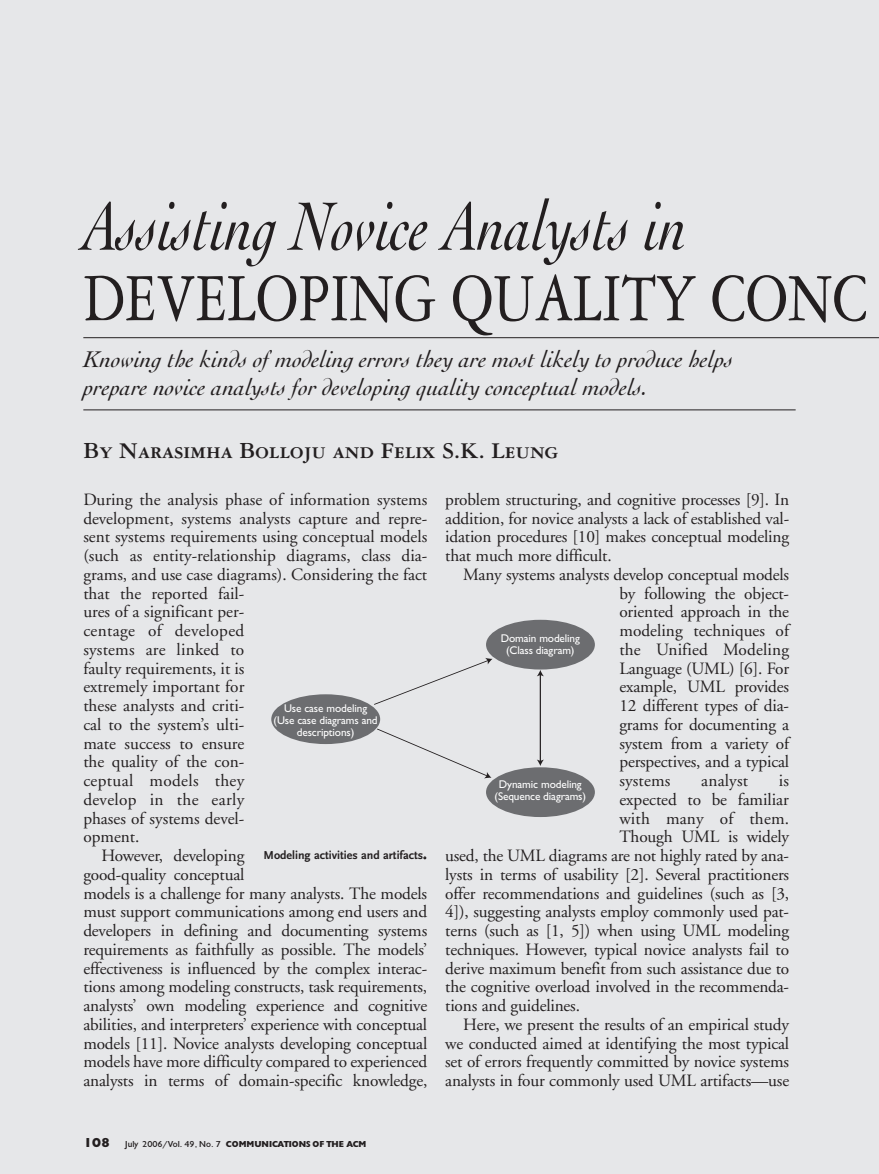
<style>
.page{position:relative;width:879px;height:1174px;background:#fff}
.page>*{position:absolute;margin:0;border:0;box-sizing:border-box;transform-origin:0 0}
.t1{font:italic 72px "Cochin";color:#231f20;scale:.8 1}
.t2{font:72px "Garamond Three";color:#231f20;scale:.8 1}
.t3{font:italic 24px/28.5px "Cochin";color:#231f20}
.t4{font:24px "Garamond Three Bold SC";color:#231f20}
.t5{font:700 18px "Gill Sans";color:#231f20}
.t6{font:17.25px/18.8px "Adobe Garamond";letter-spacing:-.01em;color:#231f20;text-align:justify}
.t7{font:17.25px "Adobe Garamond";letter-spacing:.02em;color:#231f20}
.t8{font:17.25px "Adobe Garamond";letter-spacing:.01em;color:#231f20}
.t9{font:17.25px "Adobe Garamond";letter-spacing:.015em;color:#231f20}
.t10{font:700 15px "Gill Sans";color:#000}
.t11{font:700 12px "Scala Sans";color:#231f20}
.t12{font:11.25px/12px "Gill Sans";color:#fff;text-align:center}
.t13{font:900 9px "Gill";color:#231f20}
.s1{font-size:13.5px}
.s2{font-weight:400}
</style>
<div class="page">
<div style="left:0;top:0;width:878px;height:1174px;background:#e6e7e9"></div>
<hr style="left:83px;top:337px;width:795px;height:1px;background:#231f20">
<hr style="left:83px;top:410px;width:712px;height:1px;background:#231f20">
<div style="left:271px;top:694px;width:109px;height:50px;background:#6c6d70;border-radius:50%"></div>
<div style="left:486px;top:767px;width:108px;height:50px;background:#6c6d70;border-radius:50%"></div>
<div style="left:486px;top:620px;width:108px;height:50px;background:#6c6d70;border-radius:50%"></div>
<svg style="left:374px;top:658px;width:118px;height:47px"></svg>
<svg style="left:375px;top:728px;width:116px;height:50px"></svg>
<hr style="left:539px;top:674px;width:1px;height:87px;background:#231f20">
<svg style="left:537px;top:760px;width:6px;height:6px"></svg>
<svg style="left:537px;top:670px;width:6px;height:6px"></svg>
<h1 class="t1" style="left:83px;top:186px;width:755px">Assisting Novice Analysts in</h1>
<h1 class="t2" style="left:83px;top:274px;width:981px">DEVELOPING QUALITY CONC</h1>
<h2 class="t3" style="left:83px;top:345px;width:651px">Knowing the kinds of modeling errors they are most likely to produce helps prepare novice analysts for developing quality conceptual models.</h2>
<h2 class="t4" style="left:83px;top:442px;width:476px">By Narasimha Bolloju and Felix S.K. Leung</h2>
<p class="t6" style="left:445px;top:491px;width:345px">problem structuring, and cognitive processes [9]. In addition, for novice analysts a lack of established val&shy;idation procedures [10] makes conceptual modeling that much more difficult.</p>
<p class="t6" style="left:619px;top:566px;width:171px;text-indent:-156px">Many systems analysts develop conceptual models by following the object&shy;oriented approach in the modeling techniques of the Unified Modeling Language (UML) [6]. For example, UML provides 12 different types of dia&shy;grams for documenting a system from a variety of perspectives, and a typical systems</p>
<p class="t6" style="left:83px;top:491px;width:345px">During the analysis phase of information systems</p>
<p class="t6" style="left:83px;top:510px;width:345px">development, systems analysts capture and repre-</p>
<p class="t6" style="left:83px;top:529px;width:345px">sent systems requirements using conceptual models</p>
<p class="t6" style="left:83px;top:548px;width:345px">(such as entity-relationship diagrams, class dia-</p>
<p class="t6" style="left:83px;top:566px;width:345px">grams, and use case diagrams). Considering the fact</p>
<p class="t6" style="left:83px;top:585px;width:162px">that the reported fail-</p>
<p class="t6" style="left:83px;top:604px;width:162px">ures of a significant per-</p>
<p class="t7" style="left:83px;top:624px;width:162px">centage of developed</p>
<p class="t9" style="left:83px;top:642px;width:162px">systems are linked to</p>
<p class="t6" style="left:83px;top:660px;width:162px">faulty requirements, it is</p>
<p class="t6" style="left:83px;top:679px;width:162px">extremely important for</p>
<p class="t6" style="left:83px;top:698px;width:162px">these analysts and criti-</p>
<p class="t6" style="left:83px;top:716px;width:162px">cal to the system’s ulti-</p>
<p class="t6" style="left:83px;top:735px;width:162px">mate success to ensure</p>
<p class="t6" style="left:83px;top:754px;width:162px">the quality of the con-</p>
<p class="t7" style="left:83px;top:774px;width:162px">ceptual models they</p>
<p class="t7" style="left:83px;top:792px;width:162px">develop in the early</p>
<p class="t6" style="left:83px;top:810px;width:162px">phases of systems devel-</p>
<p class="t6" style="left:83px;top:829px;width:58px">opment.</p>
<p class="t6" style="left:101px;top:848px;width:144px">However, developing</p>
<p class="t6" style="left:83px;top:866px;width:162px">good-quality conceptual</p>
<p class="t6" style="left:83px;top:885px;width:345px">models is a challenge for many analysts. The models</p>
<p class="t6" style="left:83px;top:904px;width:345px">must support communications among end users and</p>
<p class="t6" style="left:83px;top:923px;width:345px">developers in defining and documenting systems</p>
<p class="t6" style="left:83px;top:941px;width:345px">requirements as faithfully as possible. The models’</p>
<p class="t6" style="left:83px;top:960px;width:345px">effectiveness is influenced by the complex interac-</p>
<p class="t6" style="left:83px;top:979px;width:345px">tions among modeling constructs, task requirements,</p>
<p class="t6" style="left:83px;top:998px;width:345px">analysts’ own modeling experience and cognitive</p>
<p class="t6" style="left:83px;top:1016px;width:345px">abilities, and interpreters’ experience with conceptual</p>
<p class="t6" style="left:83px;top:1035px;width:345px">models [11]. Novice analysts developing conceptual</p>
<p class="t6" style="left:83px;top:1054px;width:345px">models have more difficulty compared to experienced</p>
<p class="t6" style="left:83px;top:1073px;width:345px">analysts in terms of domain-specific knowledge,</p>
<p class="t10" style="left:253px;top:537px;width:367px">Figure 1. Modeling activities and artifacts developed.</p>
<p class="t12" style="left:500px;top:633px;width:81px">Domain modeling (Class diagram)</p>
<p class="t12" style="left:273px;top:703px;width:106px">Use case modeling (Use case diagrams and descriptions)</p>
<p class="t8" style="left:701px;top:774px;width:48px">analyst</p>
<p class="t6" style="left:778px;top:773px;width:12px">is</p>
<p class="t6" style="left:619px;top:791px;width:171px">expected to be familiar</p>
<p class="t8" style="left:619px;top:811px;width:171px">with many of them.</p>
<p class="t6" style="left:619px;top:829px;width:171px">Though UML is widely</p>
<p class="t6" style="left:445px;top:848px;width:345px">used, the UML diagrams are not highly rated by ana-</p>
<p class="t6" style="left:445px;top:866px;width:345px">lysts in terms of usability [2]. Several practitioners</p>
<p class="t6" style="left:445px;top:885px;width:345px">offer recommendations and guidelines (such as [3,</p>
<p class="t6" style="left:445px;top:904px;width:345px">4]), suggesting analysts employ commonly used pat-</p>
<p class="t6" style="left:445px;top:923px;width:345px">terns (such as [1, 5]) when using UML modeling</p>
<p class="t6" style="left:445px;top:941px;width:345px">techniques. However, typical novice analysts fail to</p>
<p class="t6" style="left:445px;top:960px;width:345px">derive maximum benefit from such assistance due to</p>
<p class="t6" style="left:445px;top:979px;width:345px">the cognitive overload involved in the recommenda-</p>
<p class="t6" style="left:445px;top:998px;width:136px">tions and guidelines.</p>
<p class="t6" style="left:463px;top:1016px;width:327px">Here, we present the results of an empirical study</p>
<p class="t6" style="left:445px;top:1035px;width:345px">we conducted aimed at identifying the most typical</p>
<p class="t6" style="left:445px;top:1054px;width:345px">set of errors frequently committed by novice systems</p>
<p class="t6" style="left:445px;top:1073px;width:345px">analysts in four commonly used UML artifacts—use</p>
<p class="t12" style="left:494px;top:779px;width:93px">Dynamic modeling (Sequence diagrams)</p>
<p class="t11" style="left:263px;top:848px;width:164px">Modeling activities and artifacts.</p>
<p class="t5" style="left:386px;top:891px;width:151px">Bolloju fig 1 (7/06)</p>
<p class="t13" style="left:83px;top:1141px;width:284px"><span class="s1">108</span> <span class="s2">July 2006/Vol. 49, No. 7</span> COMMUNICATIONS OF THE ACM</p>
</div>
